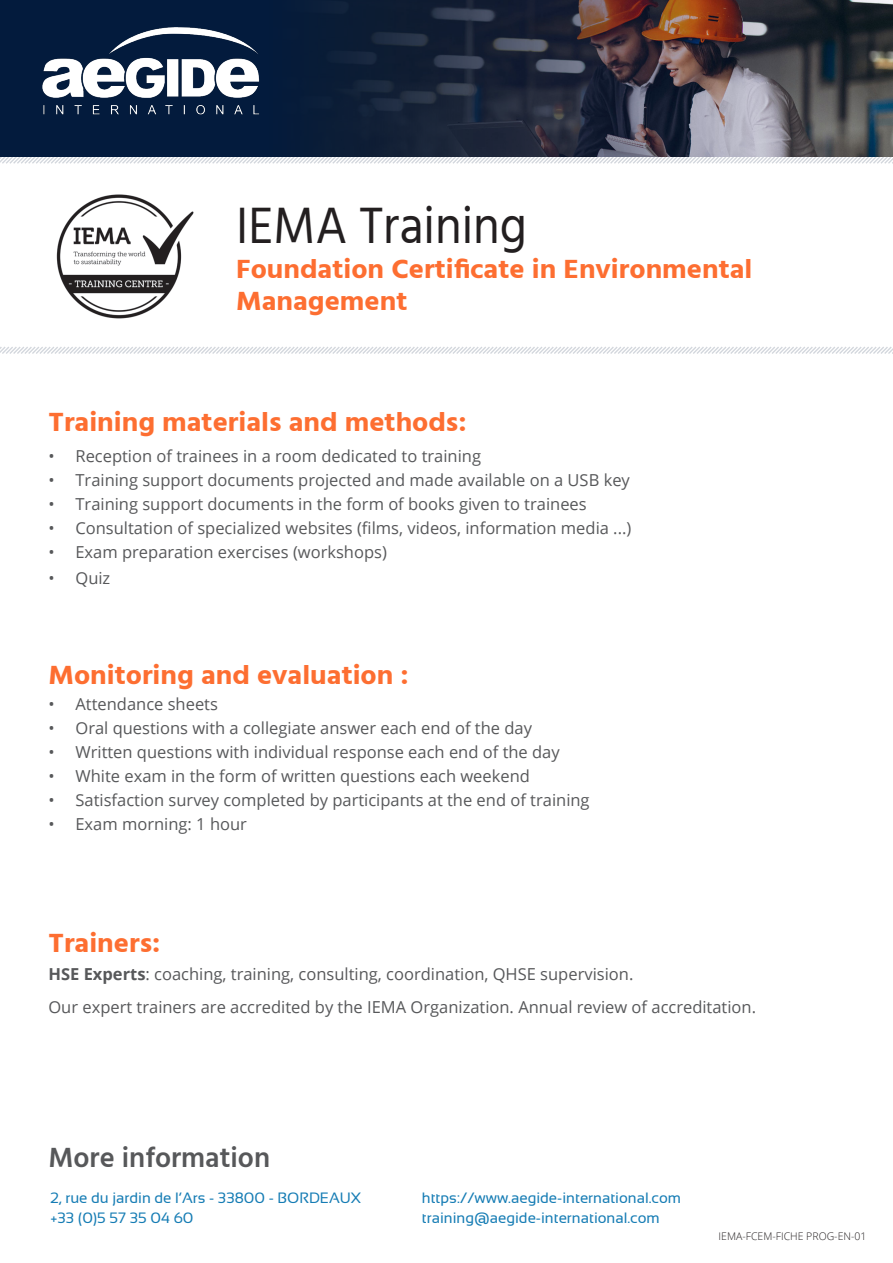
<style>
.page{position:relative;width:893px;height:1263px;background:#fff}
.page>*{position:absolute;margin:0;border:0;box-sizing:border-box;transform-origin:0 0}
.t1{font:52.5px "Hind";color:#231f20;scale:.94 1}
.t2{font:600 28.5px "Hind";color:#57585a}
.t3{font:700 27px/32.4px "Hind";color:#fd6e31;scale:1.06 1}
.t4{font:16.5px "Open Sans";color:#57585a}
.t5{font:15px "Sansation";color:#157cb4}
.t6{font:300 10.5px "Open Sans";color:#231f20}
.s1{font-weight:700}
</style>
<div class="page">
<svg style="left:0;top:347px;width:893px;height:7px"></svg>
<svg style="left:0;top:156px;width:893px;height:8px"></svg>
<img style="left:56px;top:194px;width:138px;height:125px">
<div style="left:0;top:0;width:893px;height:156px;background:#031b3d"></div>
<img style="left:42px;top:27px;width:215px;height:88px">
<img style="left:257px;top:0;width:636px;height:156px">
<p class="t1" style="left:236px;top:190px;width:311px">IEMA Training</p>
<p class="t3" style="left:236px;top:252px;width:488px">Foundation Certificate in Environmental<br>Management</p>
<p class="t3" style="left:48px;top:405px;width:396px">Training materials and methods:</p>
<p class="t4" style="left:48px;top:444px;width:434px">• Reception of trainees in a room dedicated to training</p>
<p class="t4" style="left:48px;top:468px;width:583px">• Training support documents projected and made available on a USB key</p>
<p class="t4" style="left:48px;top:492px;width:540px">• Training support documents in the form of books given to trainees</p>
<p class="t4" style="left:48px;top:516px;width:584px">• Consultation of specialized websites (films, videos, information media ...)</p>
<p class="t4" style="left:48px;top:540px;width:340px">• Exam preparation exercises (workshops)</p>
<p class="t4" style="left:48px;top:566px;width:63px">• Quiz</p>
<p class="t3" style="left:48px;top:658px;width:341px">Monitoring and evaluation :</p>
<p class="t4" style="left:48px;top:692px;width:171px">• Attendance sheets</p>
<p class="t4" style="left:48px;top:716px;width:485px">• Oral questions with a collegiate answer each end of the day</p>
<p class="t4" style="left:48px;top:740px;width:513px">• Written questions with individual response each end of the day</p>
<p class="t4" style="left:48px;top:764px;width:483px">• White exam in the form of written questions each weekend</p>
<p class="t4" style="left:48px;top:788px;width:543px">• Satisfaction survey completed by participants at the end of training</p>
<p class="t4" style="left:48px;top:812px;width:200px">• Exam morning: 1 hour</p>
<p class="t3" style="left:48px;top:926px;width:107px">Trainers:</p>
<p class="t4" style="left:48px;top:963px;width:586px"><span class="s1">HSE Experts</span>: coaching, training, consulting, coordination, QHSE supervision.</p>
<p class="t4" style="left:48px;top:995px;width:709px">Our expert trainers are accredited by the IEMA Organization. Annual review of accreditation.</p>
<p class="t2" style="left:48px;top:1137px;width:223px">More information</p>
<p class="t5" style="left:51px;top:1190px;width:312px">2, rue du jardin de l’Ars - 33800 - BORDEAUX</p>
<p class="t5" style="left:51px;top:1210px;width:144px">+33 (0)5 57 35 04 60</p>
<p class="t5" style="left:422px;top:1190px;width:261px">https://www.aegide-international.com</p>
<p class="t5" style="left:422px;top:1210px;width:239px">training@aegide-international.com</p>
<p class="t6" style="left:719px;top:1229px;width:149px">IEMA-FCEM-FICHE PROG-EN-01</p>
</div>
